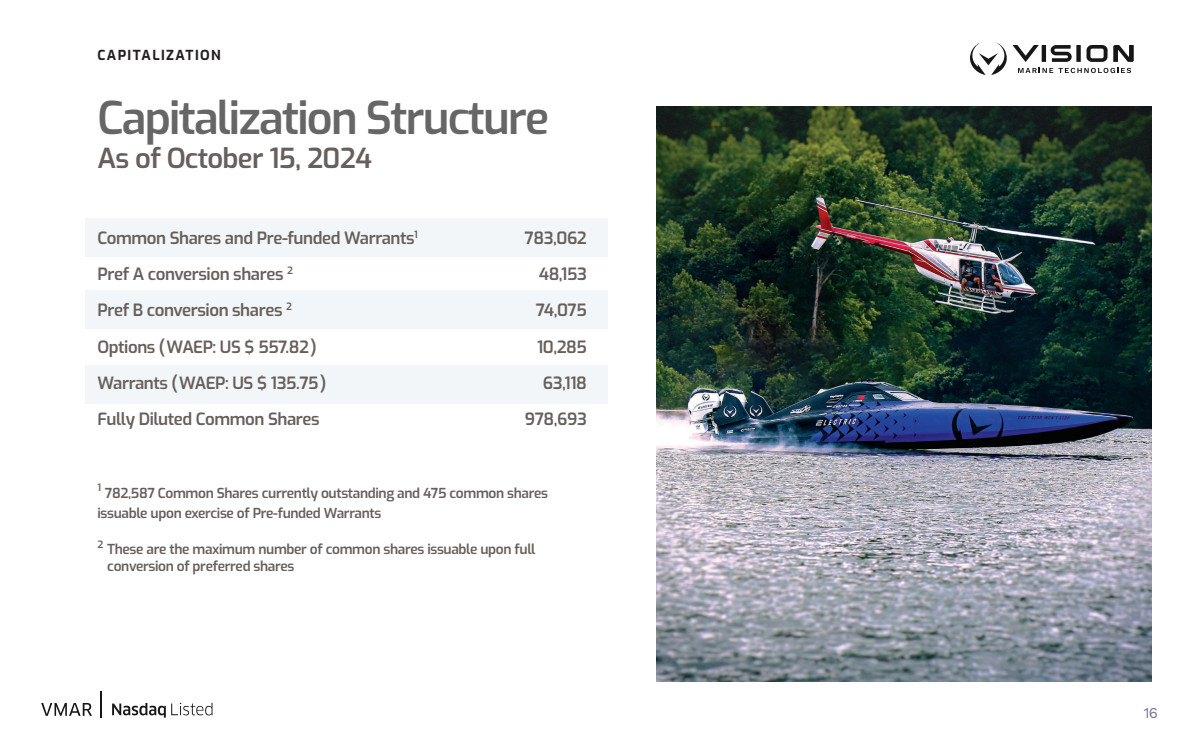
<style>
.page{position:relative;width:1200px;height:750px;background:#fff}
.page>*{position:absolute;margin:0;border:0;box-sizing:border-box;transform-origin:0 0}
.t1{font:600 45px "Exo";letter-spacing:-.04em;color:#666}
.t2{font:600 27.5px "Exo";letter-spacing:-.025em;color:#665f5b}
.t3{font:600 16.88px "Exo";letter-spacing:-.025em;color:#665f5b}
.t4{font:15px "Work Sans";color:#75798e}
.t5{font:600 13.75px/20.6px "Exo";letter-spacing:-.025em;color:#665f5b}
.t6{font:700 13.75px "Exo";letter-spacing:.1em;color:#231f20}
.t7{font:600 10px "Exo";color:#665f5b}
</style>
<div class="page">
<svg style="left:112px;top:703px;width:101px;height:15px"></svg>
<svg style="left:41px;top:703px;width:51px;height:13px"></svg>
<hr style="left:100px;top:691px;width:2px;height:27px;background:#171616">
<div style="left:86px;top:218px;width:522px;height:38px;background:#f2f6f9"></div>
<div style="left:86px;top:291px;width:522px;height:38px;background:#f2f6f9"></div>
<div style="left:86px;top:365px;width:522px;height:38px;background:#f2f6f9"></div>
<svg style="left:1087px;top:45px;width:47px;height:17px"></svg>
<svg style="left:1013px;top:45px;width:26px;height:17px"></svg>
<hr style="left:1042px;top:45px;width:4px;height:17px;background:#171616">
<svg style="left:1051px;top:45px;width:21px;height:17px"></svg>
<div style="left:1076px;top:45px;width:5px;height:17px;background:#171616"></div>
<svg style="left:1018px;top:68px;width:113px;height:5px"></svg>
<svg style="left:970px;top:42px;width:37px;height:33px"></svg>
<img style="left:656px;top:106px;width:496px;height:575px">
<p class="t6" style="left:98px;top:45px;width:125px">CAPITALIZATION</p>
<h1 class="t1" style="left:98px;top:86px;width:453px">Capitalization Structure</h1>
<h2 class="t2" style="left:98px;top:138px;width:276px">As of October 15, 2024</h2>
<p class="t3" style="left:98px;top:225px;width:322px">Common Shares and Pre-funded Warrants<sup>1</sup></p>
<p class="t3" style="left:525px;top:225px;width:64px">783,062</p>
<p class="t3" style="left:97px;top:262px;width:197px">Pref A conversion shares <sup>2</sup></p>
<p class="t3" style="left:539px;top:262px;width:50px">48,153</p>
<p class="t3" style="left:97px;top:298px;width:196px">Pref B conversion shares <sup>2</sup></p>
<p class="t3" style="left:536px;top:298px;width:53px">74,075</p>
<p class="t3" style="left:97px;top:334px;width:221px">Options ( WAEP: US $ 557.82 )</p>
<p class="t3" style="left:537px;top:334px;width:51px">10,285</p>
<p class="t3" style="left:97px;top:370px;width:230px">Warrants ( WAEP: US $ 135.75 )</p>
<p class="t3" style="left:543px;top:370px;width:45px">63,118</p>
<p class="t3" style="left:97px;top:407px;width:224px">Fully Diluted Common Shares</p>
<p class="t3" style="left:525px;top:407px;width:64px">978,693</p>
<p class="t7" style="left:98px;top:480px;width:5px">1</p>
<p class="t5" style="left:98px;top:482px;width:452px;text-indent:7px">782,587 Common Shares currently outstanding and 475 common shares issuable upon exercise of Pre-funded Warrants</p>
<p class="t7" style="left:98px;top:537px;width:7px">2</p>
<p class="t5" style="left:107px;top:541px;width:430px;line-height:16.5px">These are the maximum number of common shares issuable upon full conversion of preferred shares</p>
<p class="t4" style="left:1144px;top:702px;width:16px">16</p>
</div>
